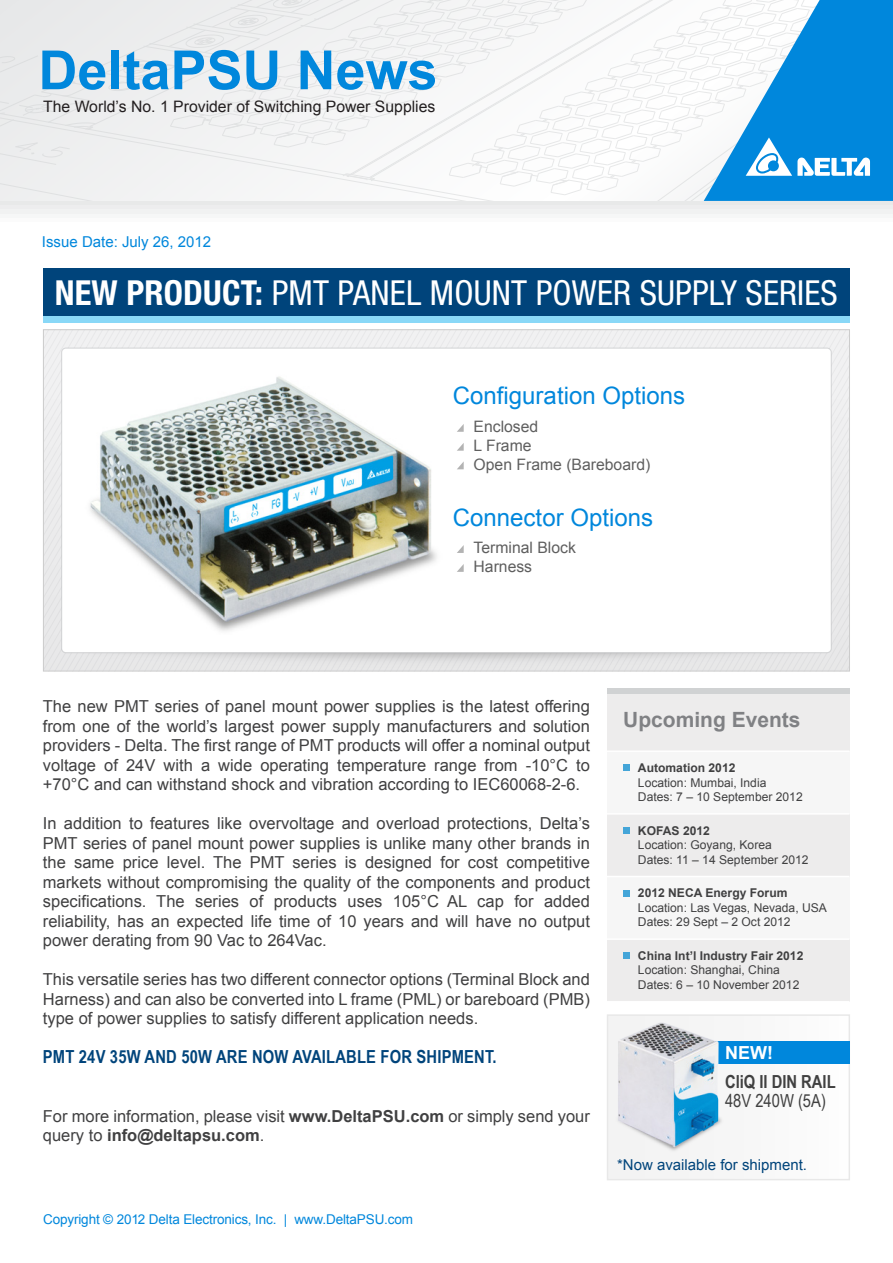
<style>
.page{position:relative;width:893px;height:1263px;background:#fff}
.page>*{position:absolute;margin:0;border:0;box-sizing:border-box;transform-origin:0 0}
.t1{font:700 54px "Arial";color:#0087dc}
.t2{font:condensed 34.5px "Helvetica Neue";letter-spacing:.005em;color:#fff}
.t3{font:24px "Arial";color:#0087dc}
.t4{font:700 21px "Arial";color:#808184}
.t5{font:700 18px "Arial Narrow";letter-spacing:.01em;color:#00447b}
.t6{font:700 18px "Arial Narrow";color:#404040}
.t7{font:18px "Arial Narrow";color:#404040}
.t8{font:700 18px "Arial";color:#fff}
.t9{font:16.5px/19.5px "Arial";color:#404041;text-align:justify}
.t10{font:15.75px/18.9px "Arial";color:#5f5f5f}
.t11{font:15.75px "Arial";color:#231f20}
.t12{font:15px "Arial";color:#00447b}
.t13{font:15px "Arial";color:#0087dc}
.t14{font:13.5px "Arial";letter-spacing:-.01em;color:#0087dc}
.t15{font:12.15px/14.5px "Arial";color:#404041}
.t16{font:700 12.15px "Arial";color:#404041}
.s1{font-weight:700}
</style>
<div class="page">
<svg style="left:0;top:0;width:893px;height:201px"></svg>
<div style="left:607px;top:689px;width:242px;height:313px;background:#f6f6f6"></div>
<div style="left:607px;top:688px;width:242px;height:63px;background:#edecec"></div>
<div style="left:607px;top:814px;width:242px;height:62px;background:#edecec"></div>
<div style="left:607px;top:939px;width:242px;height:63px;background:#edecec"></div>
<hr style="left:607px;top:750px;width:242px;height:2px;background:#fff">
<hr style="left:607px;top:876px;width:242px;height:1px;background:#fff">
<svg style="left:623px;top:765px;width:6px;height:6px"></svg>
<hr style="left:607px;top:813px;width:242px;height:2px;background:#fff">
<svg style="left:623px;top:827px;width:6px;height:6px"></svg>
<hr style="left:607px;top:1001px;width:242px;height:1px;background:#fff">
<hr style="left:607px;top:938px;width:242px;height:2px;background:#fff">
<svg style="left:623px;top:953px;width:6px;height:6px"></svg>
<svg style="left:623px;top:890px;width:6px;height:6px"></svg>
<div style="left:608px;top:1015px;width:241px;height:164px;background:#fafafa"></div>
<div style="left:607px;top:1014px;width:243px;height:166px;border:2px solid #ccc"></div>
<div style="left:623px;top:1041px;width:226px;height:23px;background:#0087dc"></div>
<img style="left:607px;top:1049px;width:167px;height:131px">
<img style="left:612px;top:1015px;width:113px;height:136px">
<svg style="left:717px;top:331px;width:131px;height:60px"></svg>
<div style="left:43px;top:269px;width:806px;height:49px;background:#00447b"></div>
<div style="left:43px;top:316px;width:806px;height:6px;background:#89d8f7"></div>
<img style="left:43px;top:427px;width:807px;height:280px">
<div style="left:62px;top:348px;width:769px;height:305px;background:#fff;border-radius:4px"></div>
<svg style="left:457px;top:424px;width:7px;height:8px"></svg>
<svg style="left:457px;top:443px;width:7px;height:8px"></svg>
<svg style="left:457px;top:461px;width:7px;height:8px"></svg>
<svg style="left:457px;top:545px;width:7px;height:8px"></svg>
<svg style="left:457px;top:564px;width:7px;height:8px"></svg>
<img style="left:90px;top:376px;width:347px;height:255px">
<h1 class="t1" style="left:38px;top:34px;width:401px">DeltaPSU News</h1>
<p class="t11" style="left:43px;top:96px;width:394px">The World’s No. 1 Provider of Switching Power Supplies</p>
<p class="t13" style="left:42px;top:232px;width:171px">Issue Date: July 26, 2012</p>
<h2 class="t2" style="left:55px;top:273px;width:784px"><span class="s1">NEW PRODUCT:</span> PMT PANEL MOUNT POWER SUPPLY SERIES</h2>
<h3 class="t3" style="left:453px;top:380px;width:234px">Configuration Options</h3>
<p class="t10" style="left:474px;top:417px;width:178px">Enclosed<br>L Frame<br>Open Frame (Bareboard)</p>
<h3 class="t3" style="left:453px;top:501px;width:202px">Connector Options</h3>
<p class="t10" style="left:474px;top:538px;width:104px">Terminal Block<br>Harness</p>
<p class="t9" style="left:43px;top:697px;width:549px">The new PMT series of panel mount power supplies is the latest offering from one of the world’s largest power supply manufacturers and solution providers - Delta. The first range of PMT products will offer a nominal output voltage of 24V with a wide operating temperature range from -10°C to +70°C and can withstand shock and vibration according to IEC60068-2-6.</p>
<p class="t9" style="left:43px;top:814px;width:549px">In addition to features like overvoltage and overload protections, Delta’s PMT series of panel mount power supplies is unlike many other brands in the same price level. The PMT series is designed for cost competitive markets without compromising the quality of the components and product specifications. The series of products uses 105°C AL cap for added reliability, has an expected life time of 10 years and will have no output power derating from 90 Vac to 264Vac.</p>
<p class="t9" style="left:43px;top:970px;width:548px">This versatile series has two different connector options (Terminal Block and Harness) and can also be converted into L frame (PML) or bareboard (PMB) type of power supplies to satisfy different application needs.</p>
<p class="t5" style="left:43px;top:1043px;width:455px">PMT 24V 35W AND 50W ARE NOW AVAILABLE FOR SHIPMENT.</p>
<p class="t9" style="left:43px;top:1106px;width:548px">For more information, please visit <span class="s1">www.DeltaPSU.com</span> or simply send your query to <span class="s1">info@deltapsu.com</span>.</p>
<p class="t14" style="left:43px;top:1210px;width:372px">Copyright © 2012 Delta Electronics, Inc. | www.DeltaPSU.com</p>
<p class="t4" style="left:623px;top:705px;width:179px">Upcoming Events</p>
<p class="t16" style="left:638px;top:760px;width:99px">Automation 2012</p>
<p class="t15" style="left:638px;top:775px;width:166px">Location: Mumbai, India<br>Dates: 7 – 10 September 2012</p>
<p class="t16" style="left:638px;top:822px;width:73px">KOFAS 2012</p>
<p class="t15" style="left:638px;top:838px;width:172px">Location: Goyang, Korea<br>Dates: 11 – 14 September 2012</p>
<p class="t16" style="left:638px;top:885px;width:151px">2012 NECA Energy Forum</p>
<p class="t15" style="left:638px;top:900px;width:191px">Location: Las Vegas, Nevada, USA<br>Dates: 29 Sept – 2 Oct 2012</p>
<p class="t16" style="left:638px;top:947px;width:167px">China Int’l Industry Fair 2012</p>
<p class="t15" style="left:638px;top:963px;width:163px">Location: Shanghai, China<br>Dates: 6 – 10 November 2012</p>
<p class="t8" style="left:725px;top:1041px;width:49px">NEW!</p>
<p class="t6" style="left:725px;top:1068px;width:112px">CliQ II DIN RAIL</p>
<p class="t7" style="left:725px;top:1087px;width:102px">48V 240W (5A)</p>
<p class="t12" style="left:617px;top:1155px;width:192px">*Now available for shipment.</p>
</div>
